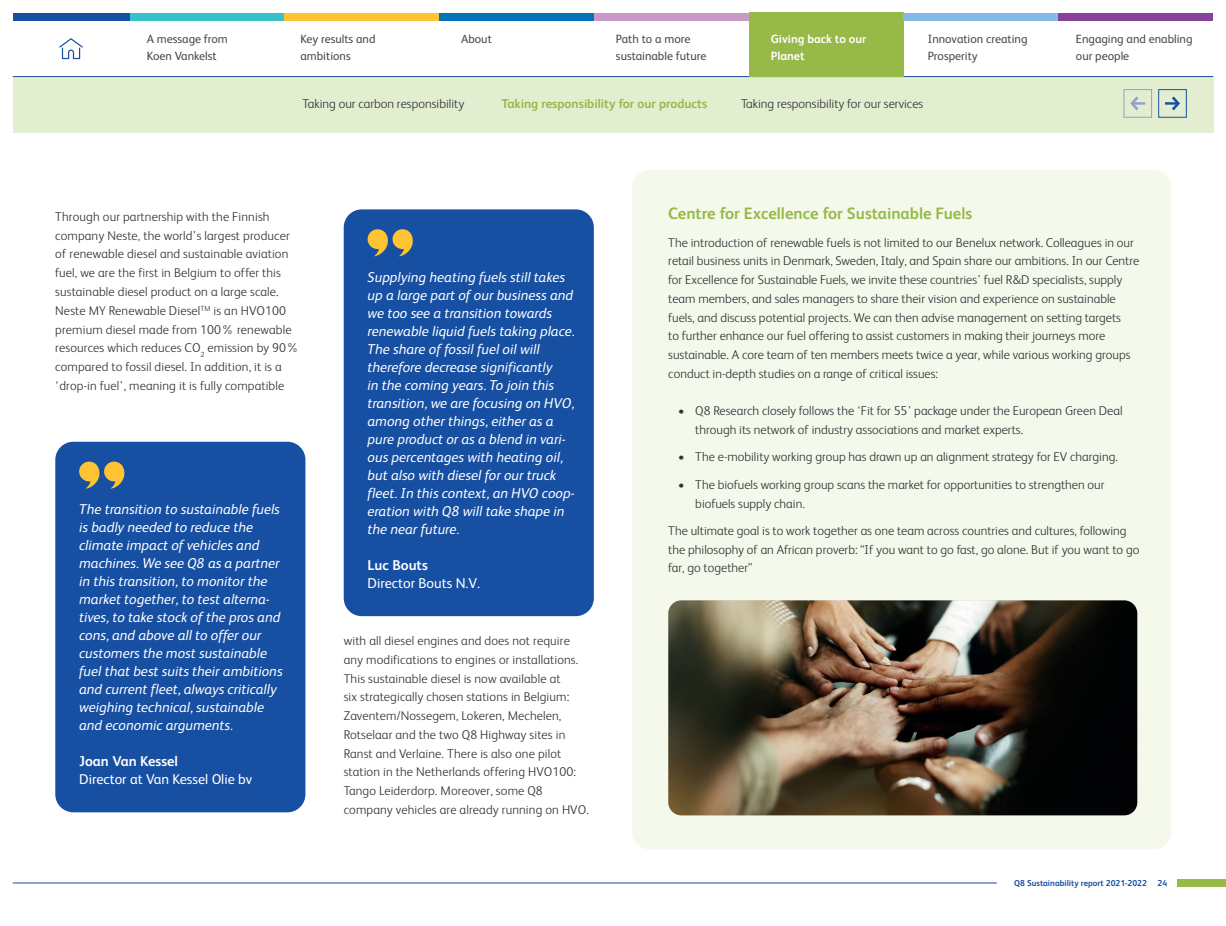
<style>
.page{position:relative;width:1226px;height:926px;background:#fff}
.page>*{position:absolute;margin:0;border:0;box-sizing:border-box;transform-origin:0 0}
.subtitel{font:700 16.5px "FS Albert";color:#96b948}
.quote{font:italic 14.25px/18px "FS Albert";color:#fff}
.quote-2{font:14.25px "FS Albert";color:#fff}
.quote-3{font:700 14.25px "FS Albert";color:#fff}
.broodtekst{font:300 12.75px/18.8px "FS Albert";color:#2e3335}
.broodtekst-2{font:700 12.75px "FS Albert";color:#96b948}
.t1{font:12px/16.5px "FS Albert";color:#444749}
.t2{font:700 12px/16.5px "FS Albert";color:#fff}
.t3{font:700 8.55px "FS Albert";color:#174fa2}
</style>
<div class="page">
<div style="left:13px;top:77px;width:1200px;height:56px;background:#e3eed0"></div>
<div style="left:632px;top:170px;width:539px;height:679px;background:#f4f9ec;border-radius:18px"></div>
<hr style="left:13px;top:76px;width:1200px;height:1px;background:#174fa2">
<div style="left:55px;top:442px;width:250px;height:370px;background:#174fa2;border-radius:18px"></div>
<svg style="left:79px;top:461px;width:46px;height:27px"></svg>
<div style="left:344px;top:209px;width:250px;height:407px;background:#174fa2;border-radius:18px"></div>
<svg style="left:367px;top:229px;width:46px;height:27px"></svg>
<img style="left:668px;top:600px;width:469px;height:215px">
<hr style="left:13px;top:882px;width:983px;height:1px;background:#174fa2">
<div style="left:439px;top:13px;width:155px;height:8px;background:#0573bb"></div>
<div style="left:748px;top:13px;width:155px;height:64px;background:#96b948"></div>
<div style="left:284px;top:13px;width:155px;height:8px;background:#fec433"></div>
<div style="left:594px;top:13px;width:154px;height:8px;background:#c89ac6"></div>
<div style="left:129px;top:13px;width:155px;height:8px;background:#38c0c8"></div>
<div style="left:1058px;top:13px;width:155px;height:8px;background:#864198"></div>
<div style="left:903px;top:13px;width:155px;height:8px;background:#83b9e4"></div>
<div style="left:13px;top:13px;width:116px;height:8px;background:#174fa2"></div>
<svg style="left:59px;top:38px;width:24px;height:21px"></svg>
<svg style="left:1165px;top:96px;width:15px;height:14px"></svg>
<div style="left:1158px;top:89px;width:28px;height:29px;border:1px solid #194fa2"></div>
<svg style="left:1130px;top:96px;width:15px;height:14px"></svg>
<div style="left:1123px;top:89px;width:29px;height:29px;border:1px solid #90a2cb"></div>
<div style="left:1177px;top:879px;width:49px;height:8px;background:#96b948"></div>
<p class="t1" style="left:147px;top:31px;width:82px">A message from<br>Koen Vankelst</p>
<p class="t1" style="left:461px;top:31px;width:32px">About</p>
<p class="t1" style="left:616px;top:31px;width:92px">Path to a more sustainable future</p>
<p class="t2" style="left:771px;top:31px;width:97px">Giving back to our<br>Planet</p>
<p class="t2" style="left:771px;top:31px;width:101px">Teruggeven aan de p</p>
<p class="t1" style="left:300px;top:31px;width:77px">Key results and ambitions</p>
<p class="t1" style="left:928px;top:31px;width:101px">Innovation creating<br>Prosperity</p>
<p class="t1" style="left:1076px;top:31px;width:118px">Engaging and enabling our people</p>
<p class="t2" style="left:800px;top:47px;width:12px">et</p>
<p class="broodtekst" style="left:302px;top:94px;width:163px">Taking our carbon responsibility</p>
<p class="broodtekst-2" style="left:501px;top:96px;width:207px">Taking responsibility for our products</p>
<p class="broodtekst" style="left:741px;top:94px;width:184px">Taking responsibility for our services</p>
<p class="broodtekst" style="left:55px;top:207px;width:245px">Through our partnership with the Finnish company Neste, the world’s largest producer of renewable diesel and sustainable aviation fuel, we are the first in Belgium to offer this sustainable diesel product on a large scale.<br>Neste MY Renewable Diesel<sup>TM</sup> is an HVO100 premium diesel made from 100% renewable resources which reduces CO<sub>2</sub> emission by 90% compared to fossil diesel. In addition, it is a ‘drop-in fuel’, meaning it is fully compatible</p>
<p class="quote" style="left:79px;top:500px;width:205px">The transition to sustainable fuels is badly needed to reduce the climate impact of vehicles and machines. We see Q8 as a partner in this transition, to monitor the market together, to test alterna&shy;tives, to take stock of the pros and cons, and above all to offer our customers the most sustainable fuel that best suits their ambitions and current fleet, always critically weighing technical, sustainable and economic arguments.</p>
<p class="quote-3" style="left:79px;top:753px;width:100px">Joan Van Kessel</p>
<p class="quote-2" style="left:79px;top:771px;width:175px">Director at Van Kessel Olie bv</p>
<p class="quote" style="left:367px;top:268px;width:209px">Supplying heating fuels still takes up a large part of our business and we too see a transition towards renewable liquid fuels taking place.<br>The share of fossil fuel oil will therefore decrease significantly<br>in the coming years. To join this transition, we are focusing on HVO, among other things, either as a pure product or as a blend in vari&shy;ous percentages with heating oil, but also with diesel for our truck fleet. In this context, an HVO coop&shy;eration with Q8 will take shape in the near future.</p>
<p class="quote-3" style="left:367px;top:557px;width:62px">Luc Bouts</p>
<p class="quote-2" style="left:367px;top:575px;width:114px">Director Bouts N.V.</p>
<p class="broodtekst" style="left:344px;top:631px;width:247px">with all diesel engines and does not require any modifications to engines or installations.<br>This sustainable diesel is now available at<br>six strategically chosen stations in Belgium:<br>Zaventem/Nossegem, Lokeren, Mechelen, Rotselaar and the two Q8 Highway sites in Ranst and Verlaine. There is also one pilot station in the Netherlands offering HVO100:<br>Tango Leiderdorp. Moreover, some Q8 company vehicles are already running on HVO.</p>
<p class="subtitel" style="left:668px;top:204px;width:305px">Centre for Excellence for Sustainable Fuels</p>
<p class="broodtekst" style="left:668px;top:233px;width:472px">The introduction of renewable fuels is not limited to our Benelux network. Colleagues in our retail business units in Denmark, Sweden, Italy, and Spain share our ambitions. In our Centre for Excellence for Sustainable Fuels, we invite these countries’ fuel R&amp;D specialists, supply team members, and sales managers to share their vision and experience on sustainable fuels, and discuss potential projects. We can then advise management on setting targets<br>to further enhance our fuel offering to assist customers in making their journeys more sustainable. A core team of ten members meets twice a year, while various working groups conduct in-depth studies on a range of critical issues:</p>
<p class="broodtekst" style="left:695px;top:401px;width:429px;text-indent:-17px">• Q8 Research closely follows the ‘Fit for 55’ package under the European Green Deal through its network of industry associations and market experts.</p>
<p class="broodtekst" style="left:678px;top:447px;width:441px">• The e-mobility working group has drawn up an alignment strategy for EV charging.</p>
<p class="broodtekst" style="left:695px;top:475px;width:411px;text-indent:-17px">• The biofuels working group scans the market for opportunities to strengthen our biofuels supply chain.</p>
<p class="broodtekst" style="left:668px;top:521px;width:472px">The ultimate goal is to work together as one team across countries and cultures, following the philosophy of an African proverb: “If you want to go fast, go alone. But if you want to go far, go together”</p>
<p class="t3" style="left:1014px;top:878px;width:134px">Q8 Sustainability report 2021-2022</p>
<p class="t3" style="left:1157px;top:878px;width:11px">24</p>
</div>
